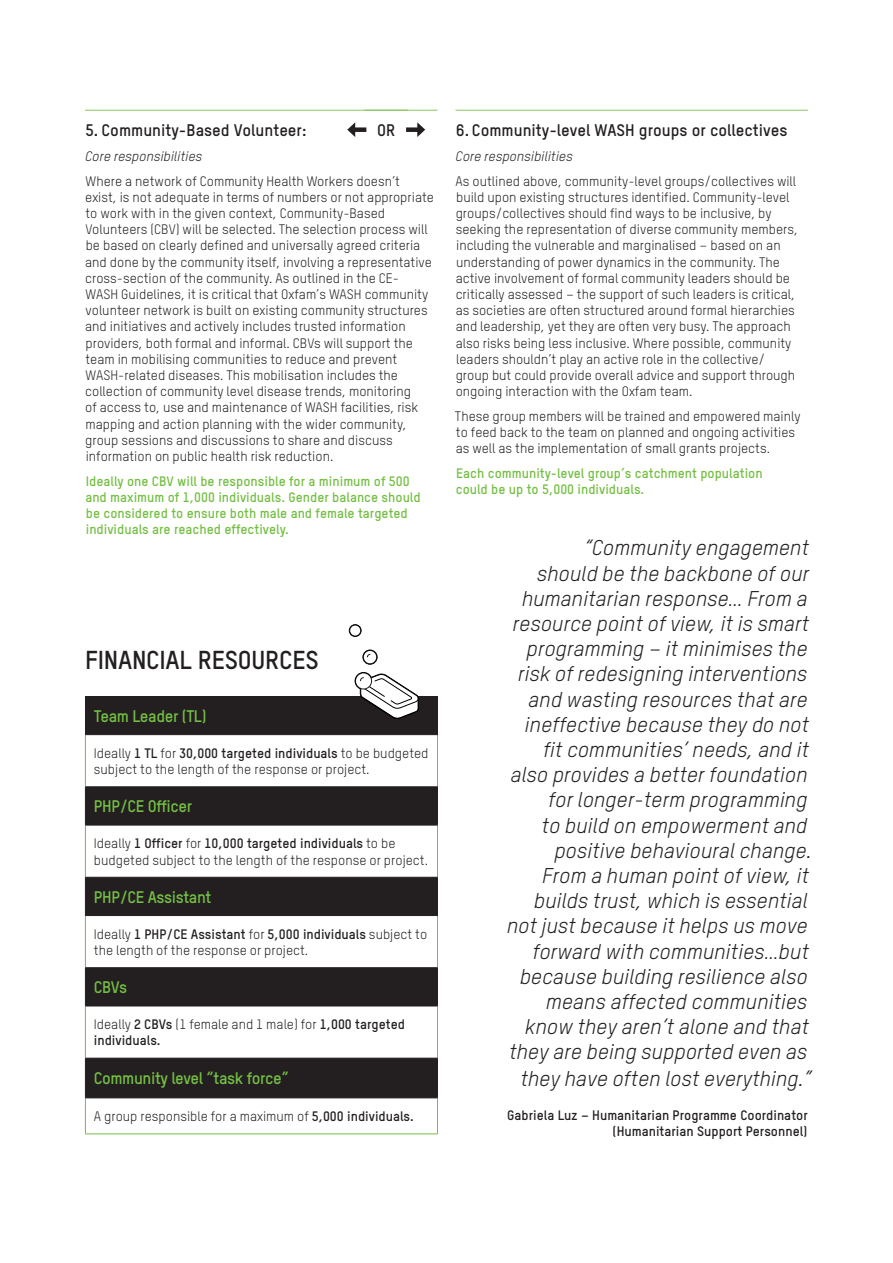
<style>
.page{position:relative;width:893px;height:1263px;background:#fff}
.page>*{position:absolute;margin:0;border:0;box-sizing:border-box;transform-origin:0 0}
.Subhead_1{font:700 25.5px "Oxfam TSTARPRO";letter-spacing:-.01em;color:#231f20}
.Body{font:italic 21px/25.3px "Oxfam TSTARPRO";color:#231f20;text-align:right}
.Body-2{font:700 16.5px "Oxfam TSTARPRO";letter-spacing:-.025em;color:#74bf43}
.Subhead_3{font:700 16.5px "Oxfam TSTARPRO";color:#231f20}
.Body-3{font:13.5px/16.2px "Oxfam TSTARPRO";color:#231f20}
.Body_Bold_Green{font:700 13.5px/16.2px "Oxfam TSTARPRO";color:#74bf43}
.Body-4{font:700 13.5px/16.2px "Oxfam TSTARPRO";color:#231f20;text-align:right}
.Subhead_4{font:italic 13.5px "Oxfam TSTARPRO";color:#231f20}
.s1{font-weight:700}
.s2{font-weight:400}
</style>
<div class="page">
<hr style="left:85px;top:110px;width:352px;height:1px;background:#88c75a">
<hr style="left:455px;top:110px;width:353px;height:1px;background:#88c75a">
<div style="left:353px;top:127px;width:13px;height:5px;background:#231f20"></div>
<svg style="left:347px;top:122px;width:8px;height:15px"></svg>
<div style="left:406px;top:127px;width:13px;height:5px;background:#231f20"></div>
<svg style="left:417px;top:122px;width:8px;height:15px"></svg>
<div style="left:85px;top:696px;width:352px;height:39px;background:#231f20"></div>
<svg style="left:86px;top:735px;width:351px;height:364px"></svg>
<svg style="left:86px;top:787px;width:351px;height:310px"></svg>
<hr style="left:85px;top:825px;width:1px;height:52px;background:#74bf43">
<hr style="left:437px;top:825px;width:1px;height:52px;background:#74bf43">
<hr style="left:85px;top:916px;width:1px;height:51px;background:#74bf43">
<hr style="left:437px;top:916px;width:1px;height:51px;background:#74bf43">
<hr style="left:85px;top:1098px;width:1px;height:35px;background:#74bf43">
<hr style="left:437px;top:1098px;width:1px;height:35px;background:#74bf43">
<hr style="left:85px;top:1133px;width:353px;height:1px;background:#74bf43">
<hr style="left:85px;top:735px;width:1px;height:51px;background:#74bf43">
<hr style="left:437px;top:735px;width:1px;height:51px;background:#74bf43">
<hr style="left:85px;top:734px;width:353px;height:1px;background:#231f20">
<hr style="left:85px;top:786px;width:353px;height:1px;background:#231f20">
<hr style="left:85px;top:787px;width:1px;height:38px;background:#231f20">
<hr style="left:437px;top:787px;width:1px;height:38px;background:#231f20">
<hr style="left:85px;top:825px;width:353px;height:1px;background:#231f20">
<hr style="left:85px;top:877px;width:353px;height:1px;background:#231f20">
<hr style="left:85px;top:878px;width:1px;height:37px;background:#231f20">
<hr style="left:437px;top:878px;width:1px;height:37px;background:#231f20">
<hr style="left:85px;top:915px;width:353px;height:1px;background:#231f20">
<hr style="left:85px;top:1058px;width:1px;height:39px;background:#231f20">
<hr style="left:437px;top:1058px;width:1px;height:39px;background:#231f20">
<hr style="left:85px;top:1097px;width:353px;height:1px;background:#231f20">
<hr style="left:85px;top:1006px;width:1px;height:52px;background:#74bf43">
<hr style="left:437px;top:1006px;width:1px;height:52px;background:#74bf43">
<hr style="left:85px;top:967px;width:353px;height:1px;background:#231f20">
<hr style="left:85px;top:968px;width:1px;height:37px;background:#231f20">
<hr style="left:437px;top:968px;width:1px;height:37px;background:#231f20">
<hr style="left:85px;top:1005px;width:353px;height:1px;background:#231f20">
<hr style="left:85px;top:1058px;width:353px;height:1px;background:#231f20">
<svg style="left:349px;top:624px;width:13px;height:13px"></svg>
<svg style="left:355px;top:672px;width:64px;height:47px"></svg>
<svg style="left:362px;top:649px;width:16px;height:16px"></svg>
<p class="Subhead_3" style="left:85px;top:120px;width:223px">5. Community-Based Volunteer:</p>
<p class="Subhead_4" style="left:85px;top:148px;width:119px">Core responsibilities</p>
<p class="Body-3" style="left:85px;top:172px;width:350px">Where a network of Community Health Workers doesn’t exist, is not adequate in terms of numbers or not appropriate to work with in the given context, Community-Based Volunteers (CBV) will be selected. The selection process will be based on clearly defined and universally agreed criteria and done by the community itself, involving a representative cross-section of the community. As outlined in the CE-WASH Guidelines, it is critical that Oxfam’s WASH community volunteer network is built on existing community structures and initiatives and actively includes trusted information providers, both formal and informal. CBVs will support the team in mobilising communities to reduce and prevent WASH-related diseases. This mobilisation includes the collection of community level disease trends, monitoring<br>of access to, use and maintenance of WASH facilities, risk mapping and action planning with the wider community, group sessions and discussions to share and discuss information on public health risk reduction.</p>
<p class="Body_Bold_Green" style="left:85px;top:473px;width:337px">Ideally one CBV will be responsible for a minimum of 500 and maximum of 1,000 individuals. Gender balance should be considered to ensure both male and female targeted individuals are reached effectively.</p>
<p class="Subhead_3" style="left:377px;top:120px;width:20px">OR</p>
<p class="Subhead_1" style="left:85px;top:644px;width:235px">FINANCIAL RESOURCES</p>
<p class="Body-2" style="left:94px;top:706px;width:114px">Team Leader (TL)</p>
<p class="Body-3" style="left:94px;top:745px;width:336px">Ideally <span class="s1">1 TL</span> for <span class="s1">30,000 targeted individuals</span> to be budgeted subject to the length of the response or project.</p>
<p class="Body-2" style="left:94px;top:796px;width:100px">PHP/CE Officer</p>
<p class="Body-3" style="left:94px;top:835px;width:336px">Ideally <span class="s1">1 Officer</span> for <span class="s1">10,000 targeted individuals</span> to be budgeted subject to the length of the response or project.</p>
<p class="Body-2" style="left:94px;top:887px;width:119px">PHP/CE Assistant</p>
<p class="Body-3" style="left:94px;top:926px;width:335px">Ideally <span class="s1">1 PHP/CE Assistant</span> for <span class="s1">5,000 individuals</span> subject to the length of the response or project.</p>
<p class="Body-2" style="left:94px;top:977px;width:35px">CBVs</p>
<p class="Body-4" style="left:94px;top:1016px;width:313px;text-align:left"><span class="s2">Ideally</span> 2 CBVs <span class="s2">(1 female and 1 male) for</span> 1,000 targeted individuals.</p>
<p class="Body-2" style="left:94px;top:1068px;width:196px">Community level “task force”</p>
<p class="Body-3" style="left:94px;top:1108px;width:321px">A group responsible for a maximum of <span class="s1">5,000 individuals.</span></p>
<p class="Subhead_3" style="left:456px;top:120px;width:333px">6. Community-level WASH groups or collectives</p>
<p class="Subhead_4" style="left:456px;top:148px;width:119px">Core responsibilities</p>
<p class="Body-3" style="left:456px;top:172px;width:344px">As outlined above, community-level groups/collectives will build upon existing structures identified. Community-level groups/collectives should find ways to be inclusive, by seeking the representation of diverse community members, including the vulnerable and marginalised – based on an understanding of power dynamics in the community. The active involvement of formal community leaders should be critically assessed – the support of such leaders is critical, as societies are often structured around formal hierarchies and leadership, yet they are often very busy. The approach also risks being less inclusive. Where possible, community leaders shouldn’t play an active role in the collective/ group but could provide overall advice and support through ongoing interaction with the Oxfam team.</p>
<p class="Body-3" style="left:455px;top:408px;width:347px">These group members will be trained and empowered mainly to feed back to the team on planned and ongoing activities as well as the implementation of small grants projects.</p>
<p class="Body_Bold_Green" style="left:456px;top:465px;width:308px">Each community-level group’s catchment population could be up to 5,000 individuals.</p>
<p class="Body" style="left:507px;top:535px;width:306px">“Community engagement<br>should be the backbone of our humanitarian response… From a resource point of view, it is smart programming – it minimises the risk of redesigning interventions and wasting resources that are ineffective because they do not fit communities’ needs, and it also provides a better foundation for longer-term programming<br>to build on empowerment and positive behavioural change.<br>From a human point of view, it builds trust, which is essential not just because it helps us move forward with communities…but because building resilience also means affected communities know they aren’t alone and that they are being supported even as they have often lost everything.”</p>
<p class="Body-4" style="left:507px;top:1106px;width:302px">Gabriela Luz – Humanitarian Programme Coordinator (Humanitarian Support Personnel)</p>
</div>
